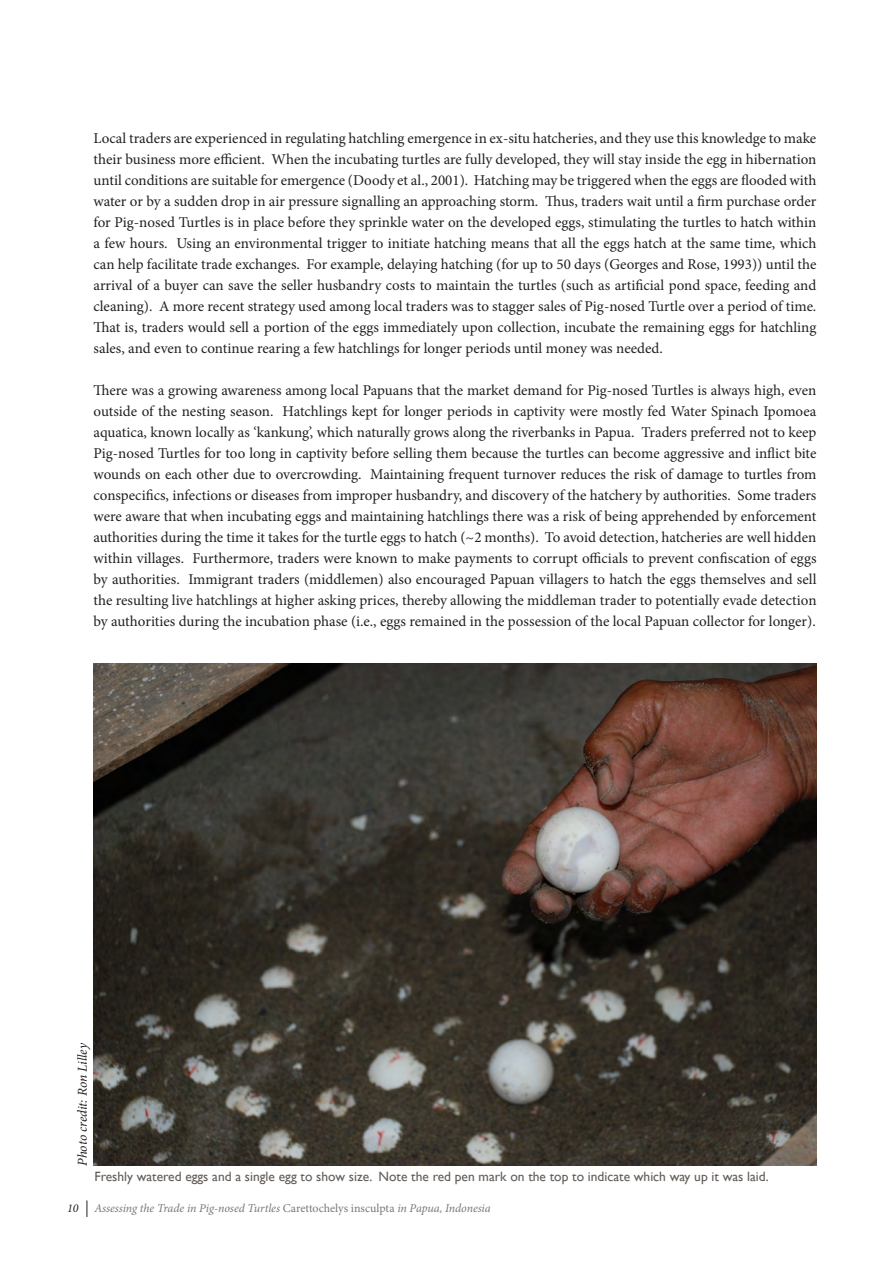
<style>
.page{position:relative;width:893px;height:1263px;background:#fff}
.page>*{position:absolute;margin:0;border:0;box-sizing:border-box;transform-origin:0 0}
.Paragraph_content{font:15px/21px "Minion Pro";color:#231f20;text-align:justify}
.Photo_caption{font:13.5px "Gill Sans";color:#625c57}
.Photo_credit{font:italic 13.5px "Minion Pro";letter-spacing:-.01em;color:#231f20}
.t1{font:italic 12px "Minion Pro";letter-spacing:-.01em;color:#76787b}
.t2{font:italic 12px "Minion Pro";color:#231f20}
.s1{font-style:normal}
</style>
<div class="page">
<svg style="left:87px;top:1200px;width:1px;height:17px"></svg>
<img style="left:94px;top:663px;width:722px;height:503px">
<p class="Paragraph_content" style="left:94px;top:127px;width:724px">Local traders are experienced in regulating hatchling emergence in ex-situ hatcheries, and they use this knowledge to make their business more efficient. When the incubating turtles are fully developed, they will stay inside the egg in hibernation until conditions are suitable for emergence (Doody et al., 2001). Hatching may be triggered when the eggs are flooded with water or by a sudden drop in air pressure signalling an approaching storm. Thus, traders wait until a firm purchase order for Pig-nosed Turtles is in place before they sprinkle water on the developed eggs, stimulating the turtles to hatch within a few hours. Using an environmental trigger to initiate hatching means that all the eggs hatch at the same time, which can help facilitate trade exchanges. For example, delaying hatching (for up to 50 days (Georges and Rose, 1993)) until the arrival of a buyer can save the seller husbandry costs to maintain the turtles (such as artificial pond space, feeding and cleaning). A more recent strategy used among local traders was to stagger sales of Pig-nosed Turtle over a period of time.<br>That is, traders would sell a portion of the eggs immediately upon collection, incubate the remaining eggs for hatchling sales, and even to continue rearing a few hatchlings for longer periods until money was needed.</p>
<p class="Paragraph_content" style="left:94px;top:379px;width:724px">There was a growing awareness among local Papuans that the market demand for Pig-nosed Turtles is always high, even outside of the nesting season. Hatchlings kept for longer periods in captivity were mostly fed Water Spinach Ipomoea aquatica, known locally as ‘kankung’, which naturally grows along the riverbanks in Papua. Traders preferred not to keep Pig-nosed Turtles for too long in captivity before selling them because the turtles can become aggressive and inflict bite wounds on each other due to overcrowding. Maintaining frequent turnover reduces the risk of damage to turtles from conspecifics, infections or diseases from improper husbandry, and discovery of the hatchery by authorities. Some traders were aware that when incubating eggs and maintaining hatchlings there was a risk of being apprehended by enforcement authorities during the time it takes for the turtle eggs to hatch (~2 months). To avoid detection, hatcheries are well hidden within villages. Furthermore, traders were known to make payments to corrupt officials to prevent confiscation of eggs by authorities. Immigrant traders (middlemen) also encouraged Papuan villagers to hatch the eggs themselves and sell the resulting live hatchlings at higher asking prices, thereby allowing the middleman trader to potentially evade detection by authorities during the incubation phase (i.e., eggs remained in the possession of the local Papuan collector for longer).</p>
<p class="Photo_credit" style="left:73px;top:1166px;width:125px;rotate:-90deg">Photo credit: Ron Lilley</p>
<p class="Photo_caption" style="left:94px;top:1168px;width:676px">Freshly watered eggs and a single egg to show size. Note the red pen mark on the top to indicate which way up it was laid.</p>
<p class="t2" style="left:67px;top:1200px;width:13px">10</p>
<p class="t1" style="left:94px;top:1200px;width:398px">Assessing the Trade in Pig-nosed Turtles <span class="s1">Carettochelys insculpta</span> in Papua, Indonesia</p>
</div>
